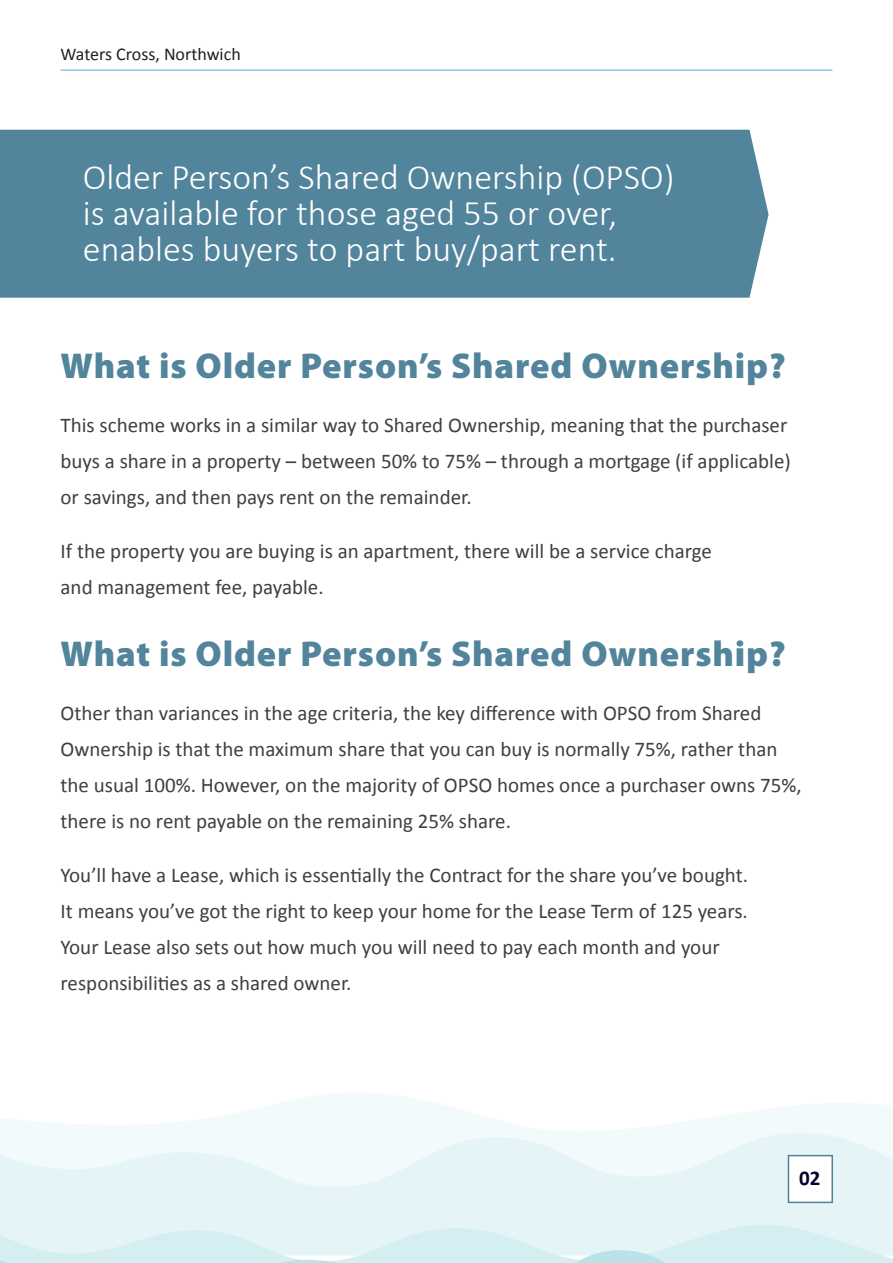
<style>
.page{position:relative;width:893px;height:1263px;background:#fff}
.page>*{position:absolute;margin:0;border:0;box-sizing:border-box;transform-origin:0 0}
.t1{font:300 36px/36px "Calibri";color:#fff}
.t2{font:900 36px "Myriad Pro";letter-spacing:.025em;color:#52849b}
.t3{font:21px/36px "Calibri";color:#404041}
.t4{font:700 21px "Calibri";color:#050031}
.t5{font:18px "Calibri";color:#221f1f}
</style>
<div class="page">
<svg style="left:0;top:1093px;width:893px;height:39px"></svg>
<svg style="left:0;top:1132px;width:893px;height:89px;fill:#e5f4f6"></svg>
<svg style="left:0;top:1221px;width:893px;height:42px;background:#dcf0f3"></svg>
<div style="left:788px;top:1155px;width:45px;height:48px;background:#fff;border:2px solid #51849c"></div>
<hr style="left:61px;top:69px;width:771px;height:2px;background:#8bc5eb">
<div style="left:0;top:130px;width:769px;height:168px;background:#52859c"></div>
<p class="t5" style="left:61px;top:47px;width:182px">Waters Cross, Northwich</p>
<h1 class="t1" style="left:83px;top:162px;width:593px">Older Person’s Shared Ownership (OPSO) is available for those aged 55 or over, enables buyers to part buy/part rent.</h1>
<h1 class="t2" style="left:61px;top:352px;width:727px">What is Older Person’s Shared Ownership?</h1>
<p class="t3" style="left:61px;top:409px;width:732px">This scheme works in a similar way to Shared Ownership, meaning that the purchaser buys a share in a property – between 50% to 75% – through a mortgage (if applicable) or savings, and then pays rent on the remainder.</p>
<p class="t3" style="left:61px;top:535px;width:653px">If the property you are buying is an apartment, there will be a service charge and management fee, payable.</p>
<h1 class="t2" style="left:61px;top:640px;width:727px">What is Older Person’s Shared Ownership?</h1>
<p class="t3" style="left:61px;top:695px;width:743px">Other than variances in the age criteria, the key difference with OPSO from Shared Ownership is that the maximum share that you can buy is normally 75%, rather than the usual 100%. However, on the majority of OPSO homes once a purchaser owns 75%, there is no rent payable on the remaining 25% share.</p>
<p class="t3" style="left:61px;top:857px;width:689px">You’ll have a Lease, which is essentially the Contract for the share you’ve bought.<br>It means you’ve got the right to keep your home for the Lease Term of 125 years.<br>Your Lease also sets out how much you will need to pay each month and your responsibilities as a shared owner.</p>
<p class="t4" style="left:799px;top:1171px;width:23px">02</p>
</div>
